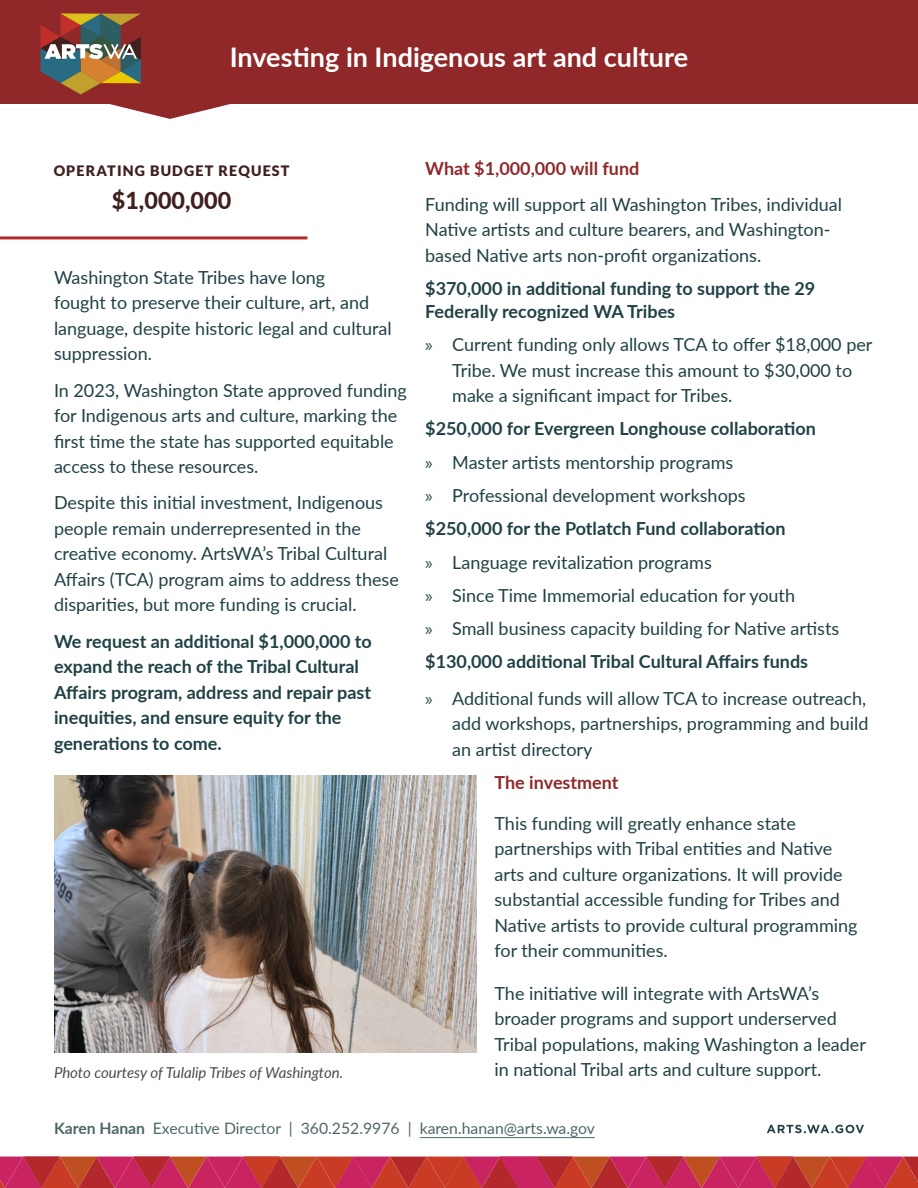
<style>
.page{position:relative;width:918px;height:1188px;background:#fff}
.page>*{position:absolute;margin:0;border:0;box-sizing:border-box;transform-origin:0 0}
.t1{font:700 27px "Lato";color:#fff}
.t2{font:800 23.4px "Lato";color:#40201f}
.One_pager_basic{font:18px/25.5px "Lato";color:#204145}
.One_pager_basic-2{font:700 18px/25.5px "Lato";color:#204145}
.One_pager_basic-3{font:700 18px "Lato";color:#90282a}
.t3{font:15.75px "Lato";color:#4d676a}
.t4{font:italic 15px "Lato";color:#4b4c4d}
.t5{font:900 14.4px "Lato";letter-spacing:.08em;color:#40201f}
.s1{font-family:"Myriad Pro"}
.s2{font-weight:700}
</style>
<div class="page">
<div style="left:0;top:0;width:918px;height:104px;background:#90282a"></div>
<svg style="left:767px;top:1125px;width:97px;height:8px"></svg>
<img style="left:54px;top:775px;width:422px;height:278px">
<svg style="left:41px;top:13px;width:189px;height:106px"></svg>
<hr style="left:420px;top:1137px;width:175px;height:1px;background:#4d676a">
<svg style="left:0;top:1157px;width:918px;height:31px;background:#c33140"></svg>
<hr style="left:0;top:236px;width:307px;height:3px;background:#b3292b">
<p class="t1" style="left:230px;top:37px;width:460px">Investing in Indigenous art and culture</p>
<p class="t5" style="left:54px;top:162px;width:237px">OPERATING BUDGET REQUEST</p>
<p class="t2" style="left:112px;top:183px;width:121px">$1,000,000</p>
<p class="One_pager_basic" style="left:54px;top:264px;width:339px">Washington State Tribes have long<br>fought to preserve their culture, art, and language, despite historic legal and cultural suppression.</p>
<p class="One_pager_basic" style="left:54px;top:377px;width:354px">In 2023, Washington State approved funding for Indigenous arts and culture, marking the first time the state has supported equitable access to these resources.</p>
<p class="One_pager_basic" style="left:54px;top:489px;width:346px">Despite this initial investment, Indigenous people remain underrepresented in the creative economy. ArtsWA’s Tribal Cultural Affairs (TCA) program aims to address these disparities, but more funding is crucial.</p>
<p class="One_pager_basic-2" style="left:54px;top:628px;width:319px">We request an additional $1,000,000 to expand the reach of the Tribal Cultural Affairs program, address and repair past inequities, and ensure equity for the generations to come.</p>
<p class="t4" style="left:54px;top:1061px;width:291px">Photo courtesy of Tulalip Tribes of Washington.</p>
<p class="One_pager_basic-3" style="left:425px;top:155px;width:216px">What $1,000,000 will fund</p>
<p class="One_pager_basic" style="left:425px;top:191px;width:418px">Funding will support all Washington Tribes, individual<br>Native artists and culture bearers, and Washington&shy;based Native arts non-profit organizations.</p>
<p class="One_pager_basic-2" style="left:425px;top:277px;width:392px;line-height:22.5px">$370,000 in additional funding to support the 29<br>Federally recognized WA Tribes</p>
<p class="One_pager_basic" style="left:452px;top:331px;width:422px;text-indent:-27px"><span class="s1">»</span> Current funding only allows TCA to offer $18,000 per<br>Tribe. We must increase this amount to $30,000 to make a significant impact for Tribes.</p>
<p class="One_pager_basic-2" style="left:425px;top:415px;width:392px">$250,000 for Evergreen Longhouse collaboration</p>
<p class="One_pager_basic" style="left:425px;top:449px;width:310px"><span class="s1">»</span> Master artists mentorship programs</p>
<p class="One_pager_basic" style="left:425px;top:482px;width:322px"><span class="s1">»</span> Professional development workshops</p>
<p class="One_pager_basic-2" style="left:425px;top:515px;width:362px">$250,000 for the Potlatch Fund collaboration</p>
<p class="One_pager_basic" style="left:425px;top:548px;width:288px"><span class="s1">»</span> Language revitalization programs</p>
<p class="One_pager_basic" style="left:425px;top:582px;width:371px"><span class="s1">»</span> Since Time Immemorial education for youth</p>
<p class="One_pager_basic" style="left:425px;top:615px;width:416px"><span class="s1">»</span> Small business capacity building for Native artists</p>
<p class="One_pager_basic-2" style="left:425px;top:648px;width:384px">$130,000 additional Tribal Cultural Affairs funds</p>
<p class="One_pager_basic" style="left:452px;top:685px;width:418px;text-align:justify;text-indent:-27px"><span class="s1">»</span> Additional funds will allow TCA to increase outreach, add workshops, partnerships, programming and build an artist directory</p>
<p class="One_pager_basic-3" style="left:495px;top:769px;width:126px">The investment</p>
<p class="One_pager_basic" style="left:495px;top:810px;width:365px">This funding will greatly enhance state partnerships with Tribal entities and Native arts and culture organizations. It will provide substantial accessible funding for Tribes and Native artists to provide cultural programming for their communities.</p>
<p class="One_pager_basic" style="left:495px;top:980px;width:373px">The initiative will integrate with ArtsWA’s broader programs and support underserved Tribal populations, making Washington a leader in national Tribal arts and culture support.</p>
<p class="t3" style="left:54px;top:1117px;width:543px"><span class="s2">Karen Hanan</span> Executive Director | 360.252.9976 | karen.hanan@arts.wa.gov</p>
</div>
